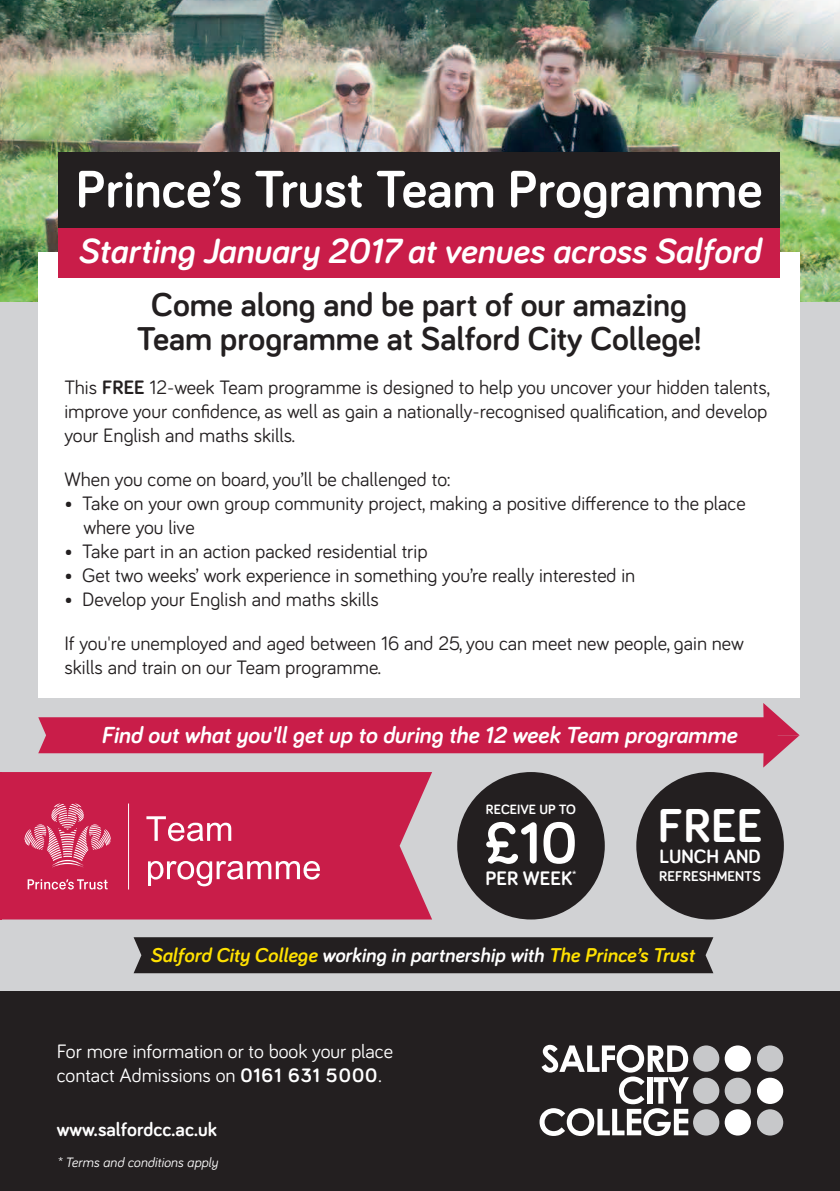
<style>
.page{position:relative;width:840px;height:1191px;background:#fff}
.page>*{position:absolute;margin:0;border:0;box-sizing:border-box;transform-origin:0 0}
.t1{font:700 59.8px "Bariol";color:#fff}
.t2{font:700 54px "Bariol";color:#fff}
.t3{font:700 49px "Bariol";color:#fff}
.t4{font:italic 700 36px "Bariol";color:#fff}
.t5{font:700 34px/34px "Bariol";color:#231f20;text-align:center}
.t6{font:italic 700 24px "Bariol";color:#fff}
.t7{font:italic 700 20.6px "Bariol";color:#ffe101}
.t8{font:700 20.2px "Bariol";color:#fff}
.t9{font:20px/24px "Bariol";color:#231f20}
.t10{font:20px/24px "Bariol";color:#fff}
.t11{font:700 20px "Bariol";color:#fff}
.t12{font:700 19.8px "Bariol";color:#fff}
.t13{font:700 14.6px "Bariol";color:#fff}
.t14{font:italic 14px "Bariol";color:#fff}
.t15{font:700 14px "Bariol";color:#fff}
.s1{font-weight:700}
.s2{color:#fff}
</style>
<div class="page">
<div style="left:0;top:0;width:839px;height:1191px;background:#d1d2d4"></div>
<img style="left:0;top:0;width:839px;height:301px">
<div style="left:0;top:991px;width:839px;height:200px;background:#231f20"></div>
<div style="left:38px;top:252px;width:761px;height:445px;background:#fff"></div>
<div style="left:58px;top:227px;width:721px;height:51px;background:#c91d49"></div>
<div style="left:58px;top:152px;width:721px;height:75px;background:#231f20"></div>
<svg style="left:539px;top:1044px;width:149px;height:92px"></svg>
<div style="left:692px;top:1045px;width:27px;height:26px;background:#c7c8ca;border-radius:50%"></div>
<div style="left:724px;top:1045px;width:26px;height:26px;background:#fff;border-radius:50%"></div>
<div style="left:756px;top:1045px;width:26px;height:26px;background:#c7c8ca;border-radius:50%"></div>
<div style="left:692px;top:1077px;width:27px;height:27px;background:#c7c8ca;border-radius:50%"></div>
<div style="left:724px;top:1077px;width:26px;height:27px;background:#c7c8ca;border-radius:50%"></div>
<div style="left:756px;top:1077px;width:26px;height:27px;background:#fff;border-radius:50%"></div>
<div style="left:692px;top:1109px;width:27px;height:26px;background:#c7c8ca;border-radius:50%"></div>
<div style="left:724px;top:1109px;width:26px;height:26px;background:#fff;border-radius:50%"></div>
<div style="left:756px;top:1109px;width:26px;height:26px;background:#c7c8ca;border-radius:50%"></div>
<div style="left:457px;top:772px;width:147px;height:147px;background:#231f20;border-radius:50%"></div>
<div style="left:636px;top:772px;width:147px;height:147px;background:#231f20;border-radius:50%"></div>
<div style="left:133px;top:937px;width:580px;height:36px;background:#231f20"></div>
<div style="left:1px;top:772px;width:431px;height:147px;background:#c91d49"></div>
<svg style="left:146px;top:816px;width:85px;height:25px;background:#d85f7e"></svg>
<svg style="left:148px;top:861px;width:172px;height:25px;background:#d96381"></svg>
<hr style="left:128px;top:803px;width:1px;height:86px;background:#fff">
<svg style="left:24px;top:803px;width:87px;height:64px;background:#d34b6e"></svg>
<svg style="left:28px;top:879px;width:80px;height:10px"></svg>
<hr style="left:0;top:772px;width:1px;height:147px;background:#c91d49">
<svg style="left:38px;top:703px;width:761px;height:64px"></svg>
<h2 class="t2" style="left:76px;top:157px;width:687px">Prince’s Trust Team Programme</h2>
<h3 class="t4" style="left:78px;top:237px;width:683px">Starting January 2017 at venues across Salford</h3>
<h3 class="t5" style="left:137px;top:287px;width:566px">Come along and be part of our amazing<br>Team programme at Salford City College!</h3>
<p class="t9" style="left:64px;top:375px;width:706px">This <span class="s1">FREE</span> 12-week Team programme is designed to help you uncover your hidden talents, improve your confidence, as well as gain a nationally-recognised qualification, and develop your English and maths skills.</p>
<p class="t9" style="left:64px;top:467px;width:387px">When you come on board, you’ll be challenged to:</p>
<p class="t9" style="left:83px;top:491px;width:663px;text-indent:-19px">• Take on your own group community project, making a positive difference to the place where you live</p>
<p class="t9" style="left:64px;top:539px;width:364px">• Take part in an action packed residential trip</p>
<p class="t9" style="left:64px;top:563px;width:572px">• Get two weeks’ work experience in something you’re really interested in</p>
<p class="t9" style="left:64px;top:587px;width:316px">• Develop your English and maths skills</p>
<p class="t9" style="left:64px;top:631px;width:680px">If you're unemployed and aged between 16 and 25, you can meet new people, gain new skills and train on our Team programme.</p>
<p class="t6" style="left:101px;top:726px;width:637px">Find out what you'll get up to during the 12 week Team programme</p>
<p class="t15" style="left:485px;top:801px;width:92px">RECEIVE UP TO</p>
<h1 class="t1" style="left:484px;top:807px;width:94px">£10</h1>
<p class="t8" style="left:485px;top:866px;width:93px">PER WEEK<sup>*</sup></p>
<h3 class="t3" style="left:657px;top:796px;width:106px">FREE</h3>
<p class="t12" style="left:659px;top:844px;width:103px">LUNCH AND</p>
<p class="t13" style="left:659px;top:867px;width:103px">REFRESHMENTS</p>
<p class="t7" style="left:150px;top:946px;width:545px">Salford City College <span class="s2">working in partnership with</span> The Prince’s Trust</p>
<p class="t10" style="left:57px;top:1039px;width:337px">For more information or to book your place contact Admissions on <span class="s1">0161 631 5000</span>.</p>
<p class="t11" style="left:57px;top:1117px;width:162px">www.salfordcc.ac.uk</p>
<p class="t14" style="left:57px;top:1154px;width:163px">* Terms and conditions apply</p>
</div>
